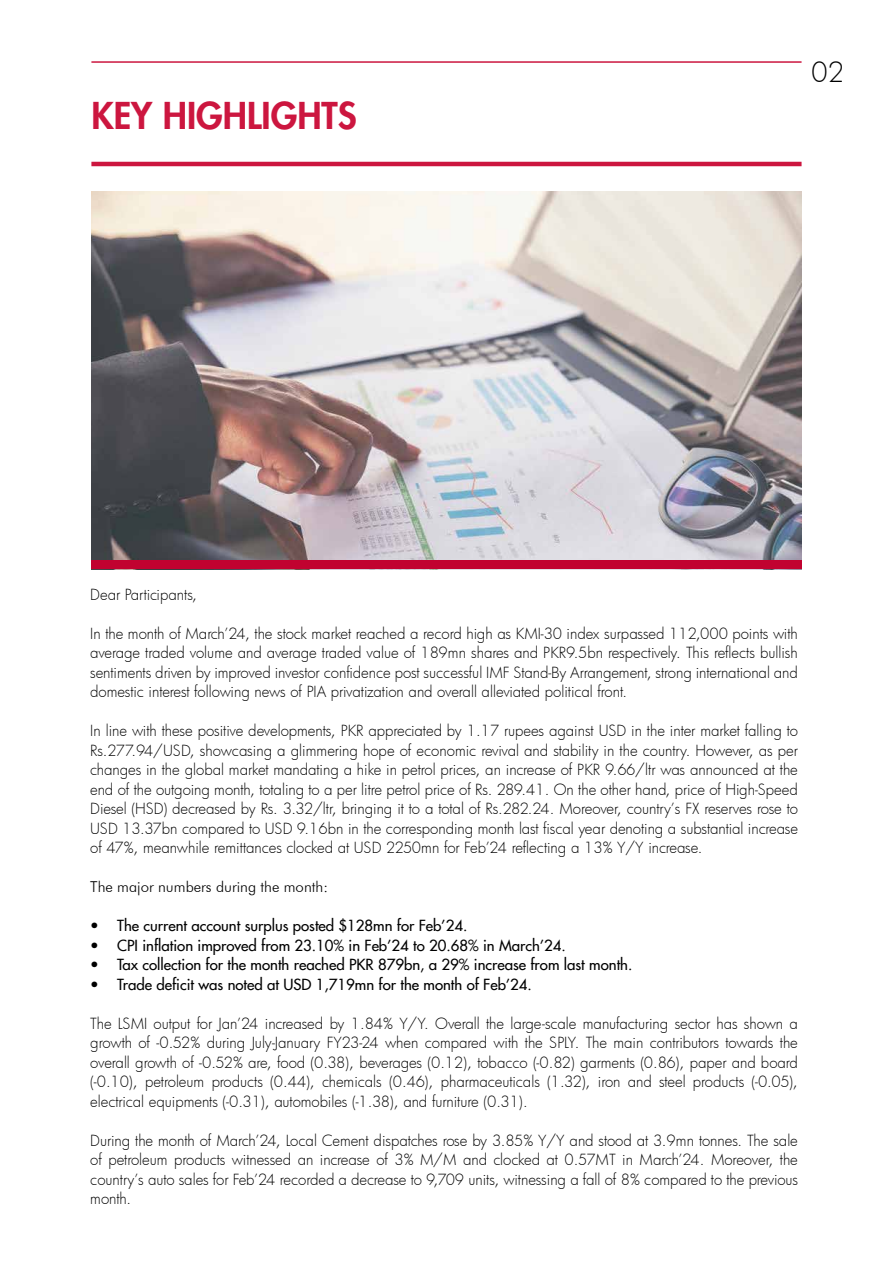
<style>
.page{position:relative;width:893px;height:1263px;background:#fff}
.page>*{position:absolute;margin:0;border:0;box-sizing:border-box;transform-origin:0 0}
.t1{font:800 36px "Futura";color:#cc163f}
.t2{font:300 27px "Futura";color:#000}
.t3{font:300 15px/19.5px "Futura";letter-spacing:-.005em;color:#000;text-align:justify}
.t4{font:500 15px "Futura";color:#000}
.t5{font:300 15px "Futura BT";color:#000}
</style>
<div class="page">
<img style="left:91px;top:192px;width:710px;height:368px">
<div style="left:91px;top:560px;width:710px;height:9px;background:#c10230"></div>
<hr style="left:91px;top:162px;width:710px;height:4px;background:#cc163f">
<hr style="left:91px;top:61px;width:710px;height:2px;background:#cc163f">
<h1 class="t1" style="left:91px;top:93px;width:267px">KEY HIGHLIGHTS</h1>
<h2 class="t2" style="left:811px;top:54px;width:35px">02</h2>
<p class="t3" style="left:90px;top:584px;width:108px">Dear Participants,</p>
<p class="t3" style="left:90px;top:623px;width:709px">In the month of March’24, the stock market reached a record high as KMI-30 index surpassed 112,000 points with average traded volume and average traded value of 189mn shares and PKR9.5bn respectively. This reflects bullish sentiments driven by improved investor confidence post successful IMF Stand-By Arrangement, strong international and domestic interest following news of PIA privatization and overall alleviated political front.</p>
<p class="t3" style="left:90px;top:720px;width:709px">In line with these positive developments, PKR appreciated by 1.17 rupees against USD in the inter market falling to Rs.277.94/USD, showcasing a glimmering hope of economic revival and stability in the country. However, as per changes in the global market mandating a hike in petrol prices, an increase of PKR 9.66/ltr was announced at the end of the outgoing month, totaling to a per litre petrol price of Rs. 289.41. On the other hand, price of High-Speed Diesel (HSD) decreased by Rs. 3.32/ltr, bringing it to a total of Rs.282.24. Moreover, country’s FX reserves rose to USD 13.37bn compared to USD 9.16bn in the corresponding month last fiscal year denoting a substantial increase of 47%, meanwhile remittances clocked at USD 2250mn for Feb’24 reflecting a 13% Y/Y increase.</p>
<p class="t5" style="left:90px;top:878px;width:239px">The major numbers during the month:</p>
<p class="t4" style="left:90px;top:916px;width:379px">• The current account surplus posted $128mn for Feb’24.</p>
<p class="t4" style="left:90px;top:936px;width:477px">• CPI inflation improved from 23.10% in Feb’24 to 20.68% in March’24.</p>
<p class="t4" style="left:90px;top:955px;width:544px">• Tax collection for the month reached PKR 879bn, a 29% increase from last month.</p>
<p class="t4" style="left:90px;top:975px;width:443px">• Trade deficit was noted at USD 1,719mn for the month of Feb’24.</p>
<p class="t3" style="left:90px;top:1013px;width:709px">The LSMI output for Jan’24 increased by 1.84% Y/Y. Overall the large-scale manufacturing sector has shown a growth of -0.52% during July-January FY23-24 when compared with the SPLY. The main contributors towards the overall growth of -0.52% are, food (0.38), beverages (0.12), tobacco (-0.82) garments (0.86), paper and board (-0.10), petroleum products (0.44), chemicals (0.46), pharmaceuticals (1.32), iron and steel products (-0.05), electrical equipments (-0.31), automobiles (-1.38), and furniture (0.31).</p>
<p class="t3" style="left:90px;top:1130px;width:709px">During the month of March’24, Local Cement dispatches rose by 3.85% Y/Y and stood at 3.9mn tonnes. The sale of petroleum products witnessed an increase of 3% M/M and clocked at 0.57MT in March’24. Moreover, the country’s auto sales for Feb’24 recorded a decrease to 9,709 units, witnessing a fall of 8% compared to the previous month.</p>
</div>
